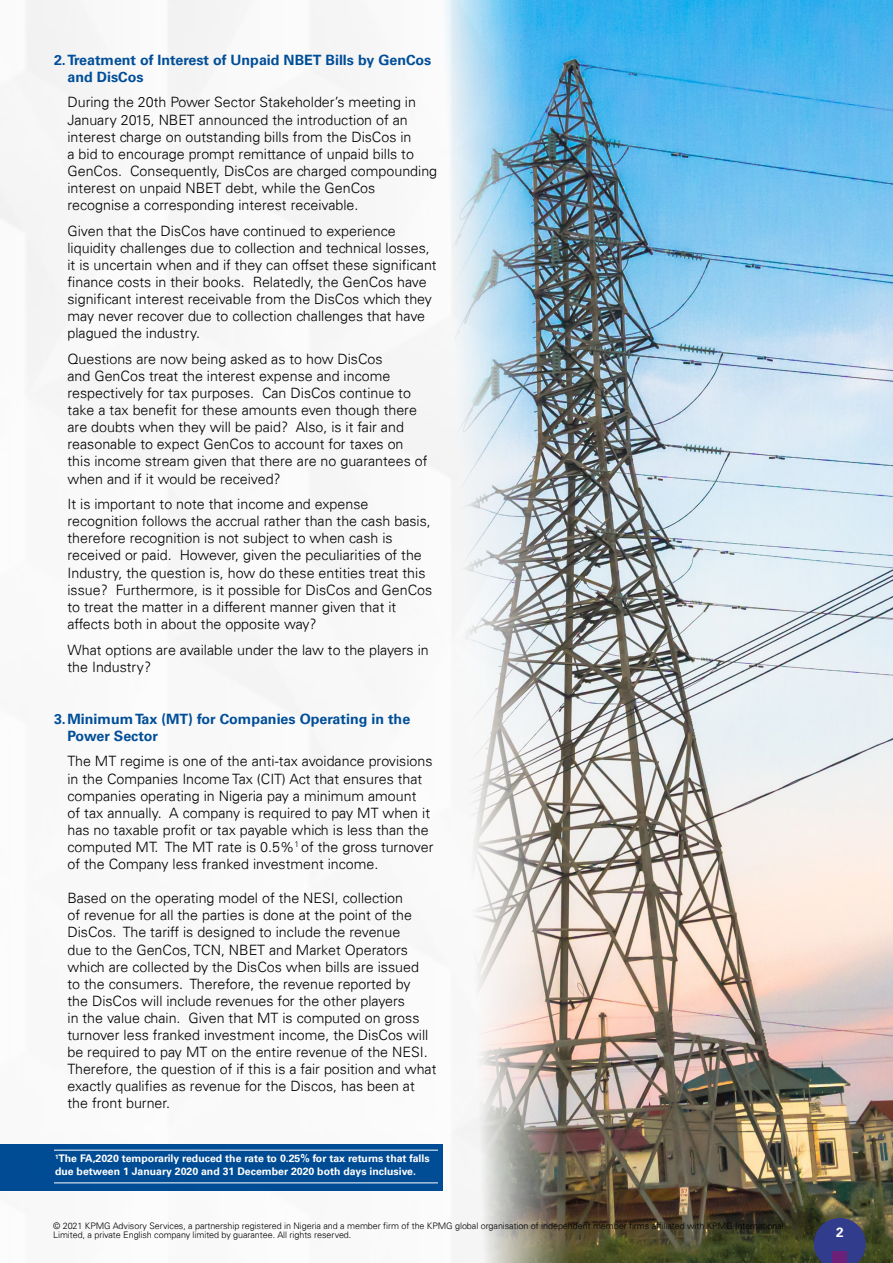
<style>
.page{position:relative;width:893px;height:1263px;background:#fff}
.page>*{position:absolute;margin:0;border:0;box-sizing:border-box;transform-origin:0 0}
.t1{font:300 14.25px/17.1px "Univers 45";color:#000}
.t2{font:700 14.25px/17.1px "Univers 65";color:#004e98}
.t3{font:700 13.5px "Univers 65";color:#fff}
.t4{font:700 10.5px/12.6px "Univers 65";color:#fff}
.t5{font:300 9px/9px "Univers 45";letter-spacing:-.005em;color:#000}
</style>
<div class="page">
<img style="left:0;top:0;width:893px;height:1263px">
<div style="left:0;top:1145px;width:442px;height:46px;background:#004e98"></div>
<hr style="left:54px;top:1150px;width:384px;height:1px;background:#fff">
<hr style="left:54px;top:1182px;width:384px;height:1px;background:#fff">
<svg style="left:814px;top:1218px;width:52px;height:45px;background:#373f7a"></svg>
<div style="left:833px;top:1251px;width:14px;height:12px;background:#6d2077"></div>
<p class="t2" style="left:67px;top:51px;width:365px;text-indent:-13px">2.Treatment of Interest of Unpaid NBET Bills by GenCos and DisCos</p>
<p class="t1" style="left:67px;top:94px;width:371px">During the 20th Power Sector Stakeholder’s meeting in January 2015, NBET announced the introduction of an interest charge on outstanding bills from the DisCos in<br>a bid to encourage prompt remittance of unpaid bills to GenCos. Consequently, DisCos are charged compounding interest on unpaid NBET debt, while the GenCos recognise a corresponding interest receivable.</p>
<p class="t1" style="left:67px;top:222px;width:371px">Given that the DisCos have continued to experience liquidity challenges due to collection and technical losses, it is uncertain when and if they can offset these significant finance costs in their books. Relatedly, the GenCos have significant interest receivable from the DisCos which they may never recover due to collection challenges that have plagued the industry.</p>
<p class="t1" style="left:67px;top:350px;width:362px">Questions are now being asked as to how DisCos<br>and GenCos treat the interest expense and income respectively for tax purposes. Can DisCos continue to take a tax benefit for these amounts even though there are doubts when they will be paid? Also, is it fair and reasonable to expect GenCos to account for taxes on this income stream given that there are no guarantees of when and if it would be received?</p>
<p class="t1" style="left:67px;top:496px;width:366px">It is important to note that income and expense recognition follows the accrual rather than the cash basis, therefore recognition is not subject to when cash is received or paid. However, given the peculiarities of the Industry, the question is, how do these entities treat this issue? Furthermore, is it possible for DisCos and GenCos to treat the matter in a different manner given that it affects both in about the opposite way?</p>
<p class="t1" style="left:67px;top:641px;width:363px">What options are available under the law to the players in the Industry?</p>
<p class="t2" style="left:67px;top:710px;width:344px;text-indent:-13px">3.Minimum Tax (MT) for Companies Operating in the<br>Power Sector</p>
<p class="t1" style="left:67px;top:753px;width:367px">The MT regime is one of the anti-tax avoidance provisions in the Companies Income Tax (CIT) Act that ensures that companies operating in Nigeria pay a minimum amount<br>of tax annually. A company is required to pay MT when it has no taxable profit or tax payable which is less than the computed MT. The MT rate is 0.5%<sup>1</sup> of the gross turnover of the Company less franked investment income.</p>
<p class="t1" style="left:68px;top:890px;width:370px">Based on the operating model of the NESI, collection<br>of revenue for all the parties is done at the point of the DisCos. The tariff is designed to include the revenue<br>due to the GenCos, TCN, NBET and Market Operators which are collected by the DisCos when bills are issued<br>to the consumers. Therefore, the revenue reported by<br>the DisCos will include revenues for the other players<br>in the value chain. Given that MT is computed on gross turnover less franked investment income, the DisCos will be required to pay MT on the entire revenue of the NESI.<br>Therefore, the question of if this is a fair position and what exactly qualifies as revenue for the Discos, has been at the front burner.</p>
<p class="t4" style="left:55px;top:1152px;width:376px"><sup>1</sup>The FA,2020 temporarily reduced the rate to 0.25% for tax returns that falls due between 1 January 2020 and 31 December 2020 both days inclusive.</p>
<p class="t5" style="left:53px;top:1222px;width:732px">© 2021 KPMG Advisory Services, a partnership registered in Nigeria and a member firm of the KPMG global organisation of independent member firms affiliated with KPMG International<br>Limited, a private English company limited by guarantee. All rights reserved.</p>
<p class="t3" style="left:836px;top:1224px;width:9px">2</p>
</div>
